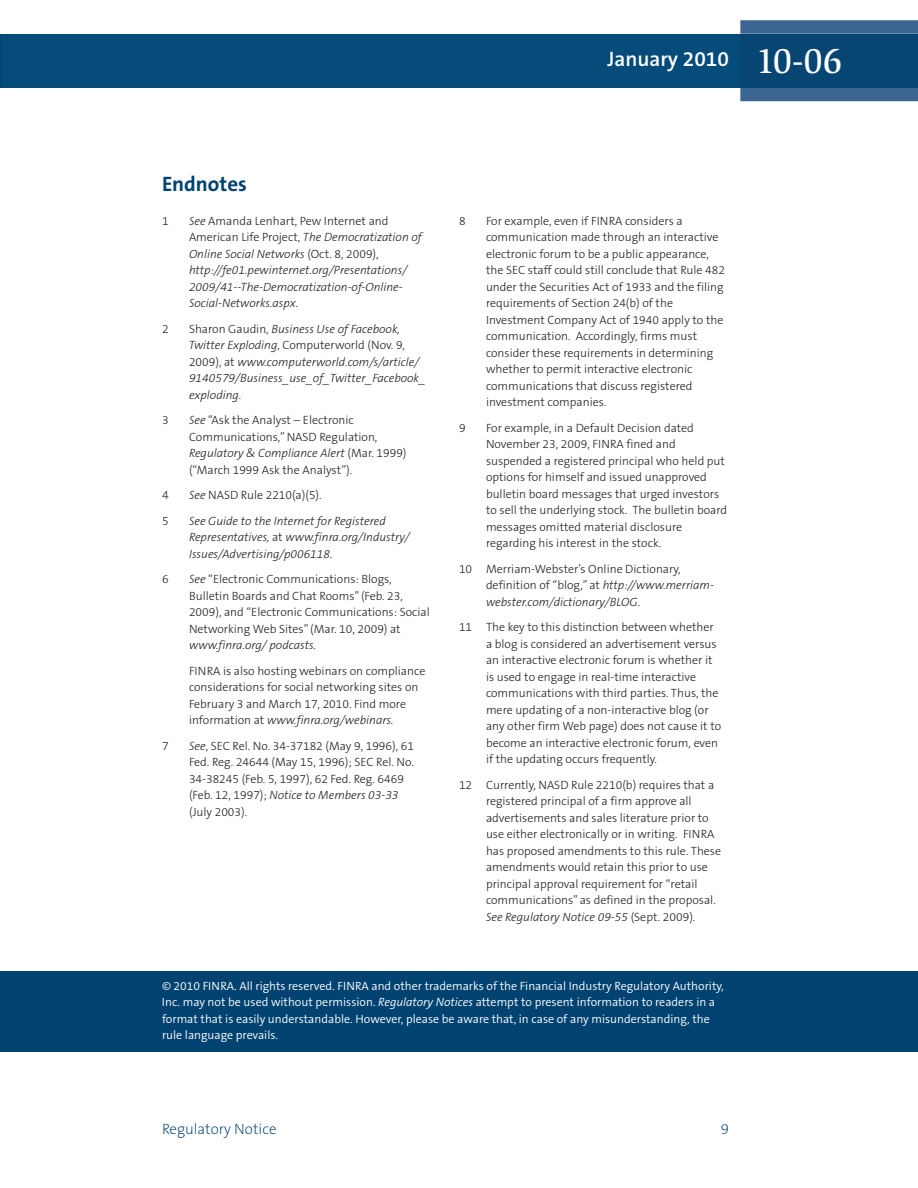
<style>
.page{position:relative;width:918px;height:1188px;background:#fff}
.page>*{position:absolute;margin:0;border:0;box-sizing:border-box;transform-origin:0 0}
.t1{font:500 36px "Slimbach LT";color:#fff}
.t2{font:600 21px "The Sans B6";color:#fff}
.t3{font:700 21px "The Sans B7";color:#004270}
.t4{font:200 15px "The Sans B2";color:#004270}
.t5{font:300 12px/16.5px "The Sans B3";color:#231f20}
.t6{font:italic 300 12px/16.5px "The Sans B3";color:#231f20}
.t7{font:300 12px/16.5px "The Sans B4";color:#fff}
.s1{font-style:normal}
.s2{font-style:italic}
</style>
<div class="page">
<div style="left:0;top:34px;width:740px;height:54px;background:#064c7a"></div>
<svg style="left:740px;top:20px;width:178px;height:81px"></svg>
<div style="left:740px;top:34px;width:178px;height:54px;background:#074573"></div>
<div style="left:0;top:971px;width:918px;height:81px;background:#004270"></div>
<hr style="left:0;top:34px;width:1px;height:54px;background:#034371">
<h2 class="t2" style="left:607px;top:48px;width:123px">January 2010</h2>
<h1 class="t1" style="left:756px;top:47px;width:88px">10-06</h1>
<h2 class="t3" style="left:162px;top:173px;width:86px">Endnotes</h2>
<p class="t5" style="left:162px;top:213px;width:8px">1</p>
<p class="t6" style="left:189px;top:213px;width:234px">See <span class="s1">Amanda Lenhart, Pew Internet and American Life Project,</span> The Democratization of Online Social Networks <span class="s1">(Oct. 8, 2009), </span>http://fe01.pewinternet.org/Presentations/ 2009/41--The-Democratization-of-Online-Social-Networks.aspx.</p>
<p class="t5" style="left:162px;top:321px;width:8px">2</p>
<p class="t6" style="left:189px;top:321px;width:238px"><span class="s1">Sharon Gaudin,</span> Business Use of Facebook, Twitter Exploding<span class="s1">, Computerworld (Nov. 9, 2009), at</span> www.computerworld.com/s/article/ 9140579/Business_use_of_Twitter_Facebook_ exploding.</p>
<p class="t5" style="left:162px;top:413px;width:8px">3</p>
<p class="t5" style="left:189px;top:413px;width:219px"><span class="s2">See</span> “Ask the Analyst – Electronic Communications,” NASD Regulation, <span class="s2">Regulatory &amp; Compliance Alert</span> (Mar. 1999) (“March 1999 Ask the Analyst”).</p>
<p class="t5" style="left:162px;top:488px;width:8px">4</p>
<p class="t5" style="left:189px;top:488px;width:134px"><span class="s2">See</span> NASD Rule 2210(a)(5).</p>
<p class="t5" style="left:162px;top:513px;width:8px">5</p>
<p class="t6" style="left:189px;top:513px;width:222px">See Guide to the Internet for Registered<br>Representatives, <span class="s1">at</span> www.finra.org/Industry/<br>Issues/Advertising/p006118.</p>
<p class="t5" style="left:162px;top:572px;width:8px">6</p>
<p class="t5" style="left:189px;top:572px;width:242px"><span class="s2">See</span> “Electronic Communications: Blogs, Bulletin Boards and Chat Rooms”(Feb. 23, 2009), and “Electronic Communications: Social Networking Web Sites”(Mar. 10, 2009) at</p>
<p class="t6" style="left:189px;top:638px;width:129px">www.finra.org/ podcasts.</p>
<p class="t5" style="left:189px;top:663px;width:238px">FINRA is also hosting webinars on compliance considerations for social networking sites on February 3 and March 17, 2010. Find more information at <span class="s2">www.finra.org/webinars.</span></p>
<p class="t5" style="left:162px;top:738px;width:8px">7</p>
<p class="t5" style="left:189px;top:738px;width:227px"><span class="s2">See</span>, SEC Rel. No. 34-37182 (May 9, 1996), 61<br>Fed. Reg. 24644 (May 15, 1996); SEC Rel. No.<br>34-38245 (Feb. 5, 1997), 62 Fed. Reg. 6469 (Feb. 12, 1997); <span class="s2">Notice to Members 03-33 </span>(July 2003).</p>
<p class="t5" style="left:459px;top:213px;width:8px">8</p>
<p class="t5" style="left:486px;top:213px;width:240px">For example, even if FINRA considers a communication made through an interactive electronic forum to be a public appearance, the SEC staff could still conclude that Rule 482 under the Securities Act of 1933 and the filing requirements of Section 24(b) of the Investment Company Act of 1940 apply to the communication. Accordingly, firms must consider these requirements in determining whether to permit interactive electronic communications that discuss registered investment companies.</p>
<p class="t5" style="left:459px;top:420px;width:8px">9</p>
<p class="t5" style="left:486px;top:420px;width:243px">For example, in a Default Decision dated November 23, 2009, FINRA fined and suspended a registered principal who held put options for himself and issued unapproved bulletin board messages that urged investors to sell the underlying stock. The bulletin board messages omitted material disclosure regarding his interest in the stock.</p>
<p class="t5" style="left:486px;top:561px;width:229px;text-indent:-27px">10 Merriam-Webster’s Online Dictionary, definition of “blog,” at <span class="s2">http://www.merriam&shy;webster.com/dictionary/BLOG</span>.</p>
<p class="t5" style="left:486px;top:620px;width:237px;text-indent:-27px">11 The key to this distinction between whether a blog is considered an advertisement versus an interactive electronic forum is whether it is used to engage in real-time interactive communications with third parties. Thus, the mere updating of a non-interactive blog (or any other firm Web page) does not cause it to become an interactive electronic forum, even if the updating occurs frequently.</p>
<p class="t5" style="left:486px;top:777px;width:237px;text-indent:-27px">12 Currently, NASD Rule 2210(b) requires that a registered principal of a firm approve all advertisements and sales literature prior to use either electronically or in writing. FINRA has proposed amendments to this rule. These amendments would retain this prior to use principal approval requirement for “retail communications” as defined in the proposal.<br><span class="s2">See Regulatory Notice 09-55</span> (Sept. 2009).</p>
<p class="t7" style="left:162px;top:978px;width:563px">© 2010 FINRA. All rights reserved. FINRA and other trademarks of the Financial Industry Regulatory Authority, Inc. may not be used without permission. <span class="s2">Regulatory Notices</span> attempt to present information to readers in a format that is easily understandable. However, please be aware that, in case of any misunderstanding, the rule language prevails.</p>
<p class="t4" style="left:162px;top:1121px;width:116px">Regulatory Notice</p>
<p class="t4" style="left:721px;top:1121px;width:10px">9</p>
</div>
